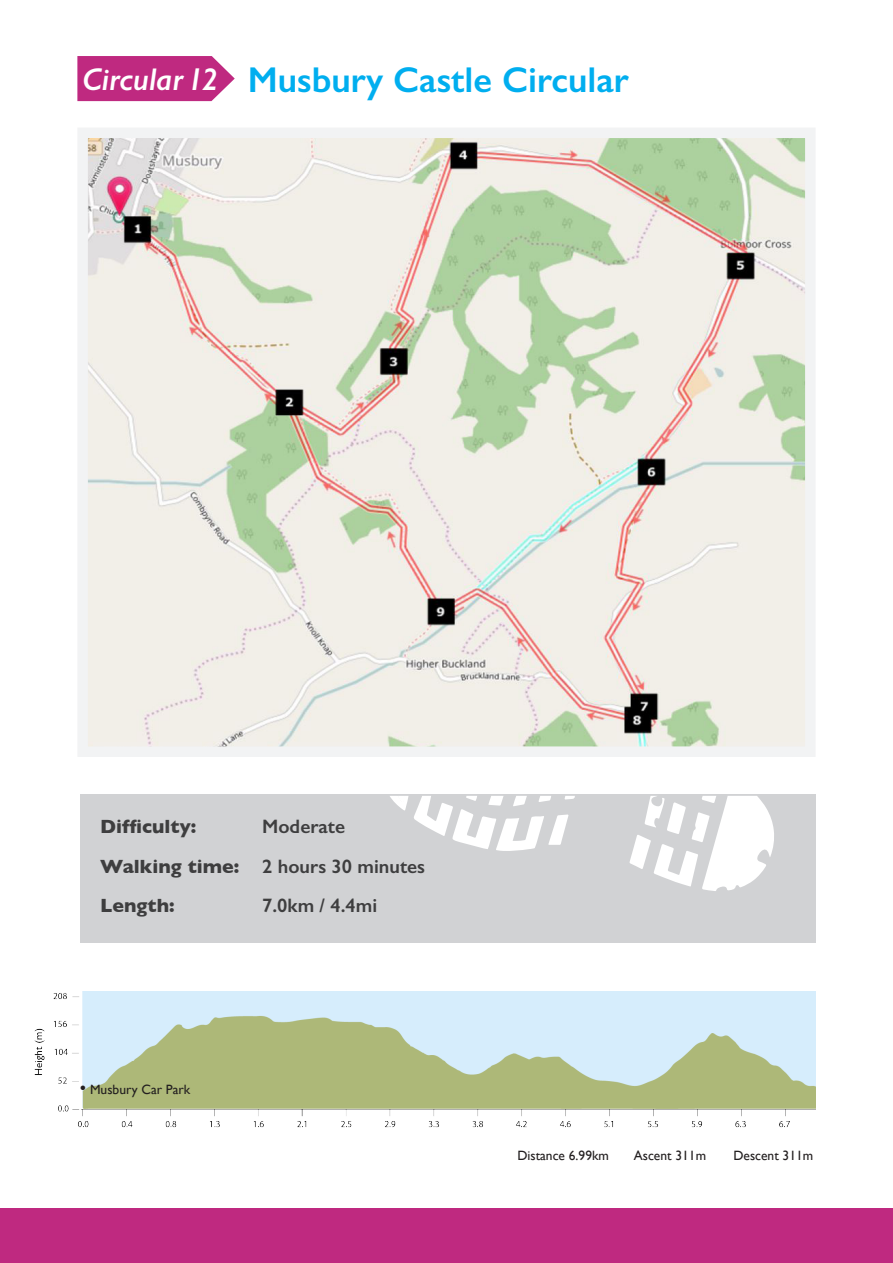
<style>
.page{position:relative;width:893px;height:1263px;background:#fff}
.page>*{position:absolute;margin:0;border:0;box-sizing:border-box;transform-origin:0 0}
.t1{font:600 36px "Gill Sans";color:#00aeef}
.t2{font:italic 600 31.5px "Gill Sans";color:#fff}
.t3{font:600 19.5px "Gill Sans";color:#3e3e3f}
.t4{font:700 19.5px "Gill Sans";color:#3e3e3f}
.t5{font:13.5px "Gill Sans";color:#231f20}
.s1{font-weight:700}
.s2{font-size:18px}
</style>
<div class="page">
<svg style="left:77px;top:56px;width:158px;height:45px;background:#c33989"></svg>
<img style="left:88px;top:139px;width:717px;height:607px">
<div style="left:77px;top:128px;width:739px;height:629px;border:10px solid #f2f3f4"></div>
<div style="left:80px;top:794px;width:736px;height:149px;background:#d1d2d4"></div>
<img style="left:34px;top:992px;width:782px;height:136px">
<div style="left:0;top:1209px;width:893px;height:54px;background:#bf2980"></div>
<svg style="left:390px;top:796px;width:185px;height:55px"></svg>
<svg style="left:629px;top:796px;width:145px;height:95px"></svg>
<p class="t2" style="left:83px;top:60px;width:138px">Circular 12</p>
<p class="t1" style="left:248px;top:58px;width:383px">Musbury Castle Circular</p>
<p class="t4" style="left:100px;top:811px;width:98px">Difficulty:</p>
<p class="t3" style="left:262px;top:815px;width:85px">Moderate</p>
<p class="t3" style="left:100px;top:854px;width:326px"><span class="s1">Walking time:</span> 2 hours 30 minutes</p>
<p class="t4" style="left:100px;top:890px;width:76px">Length:</p>
<p class="t3" style="left:262px;top:894px;width:117px">7.0km / 4.4mi</p>
<p class="t5" style="left:80px;top:1081px;width:112px"><span class="s2">•</span> Musbury Car Park</p>
<p class="t5" style="left:517px;top:1147px;width:93px">Distance 6.99km</p>
<p class="t5" style="left:634px;top:1147px;width:74px">Ascent 311m</p>
<p class="t5" style="left:733px;top:1147px;width:81px">Descent 311m</p>
</div>
